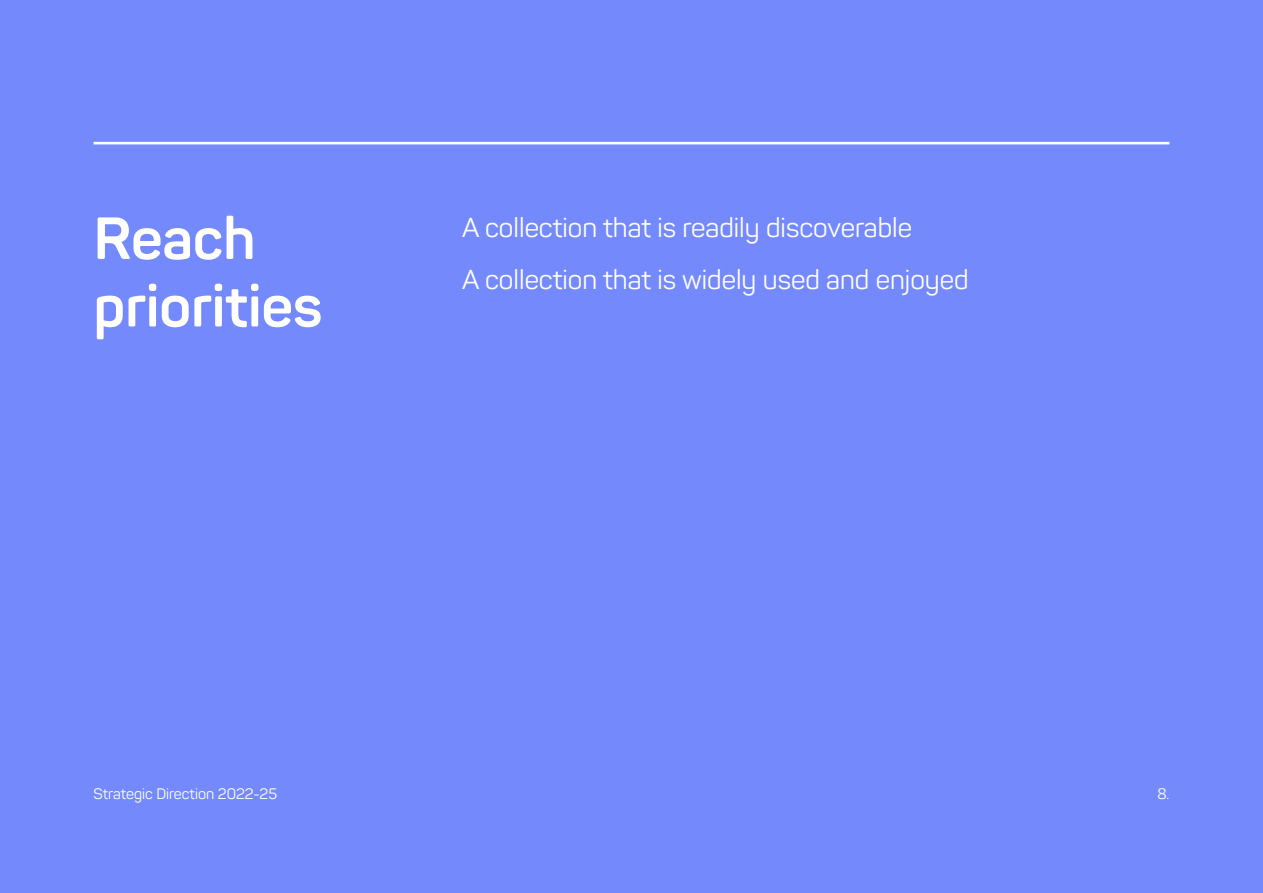
<style>
.page{position:relative;width:1263px;height:893px;background:#7489fb}
.page>*{position:absolute;margin:0;border:0;box-sizing:border-box;transform-origin:0 0}
.Large_heading{font:700 58.5px/67.5px "Panton";color:#fff}
._16pt{font:27px "Panton";color:#fff}
.t1{font:15px "Panton";color:#fff}
</style>
<div class="page">
<hr style="left:94px;top:142px;width:1075px;height:2px;background:#fff">
<h2 class="Large_heading" style="left:94px;top:204px;width:230px">Reach priorities</h2>
<p class="_16pt" style="left:462px;top:211px;width:451px">A collection that is readily discoverable</p>
<p class="_16pt" style="left:462px;top:263px;width:508px">A collection that is widely used and enjoyed</p>
<p class="t1" style="left:94px;top:784px;width:185px">Strategic Direction 2022-25</p>
<p class="t1" style="left:1157px;top:784px;width:14px">8.</p>
</div>
